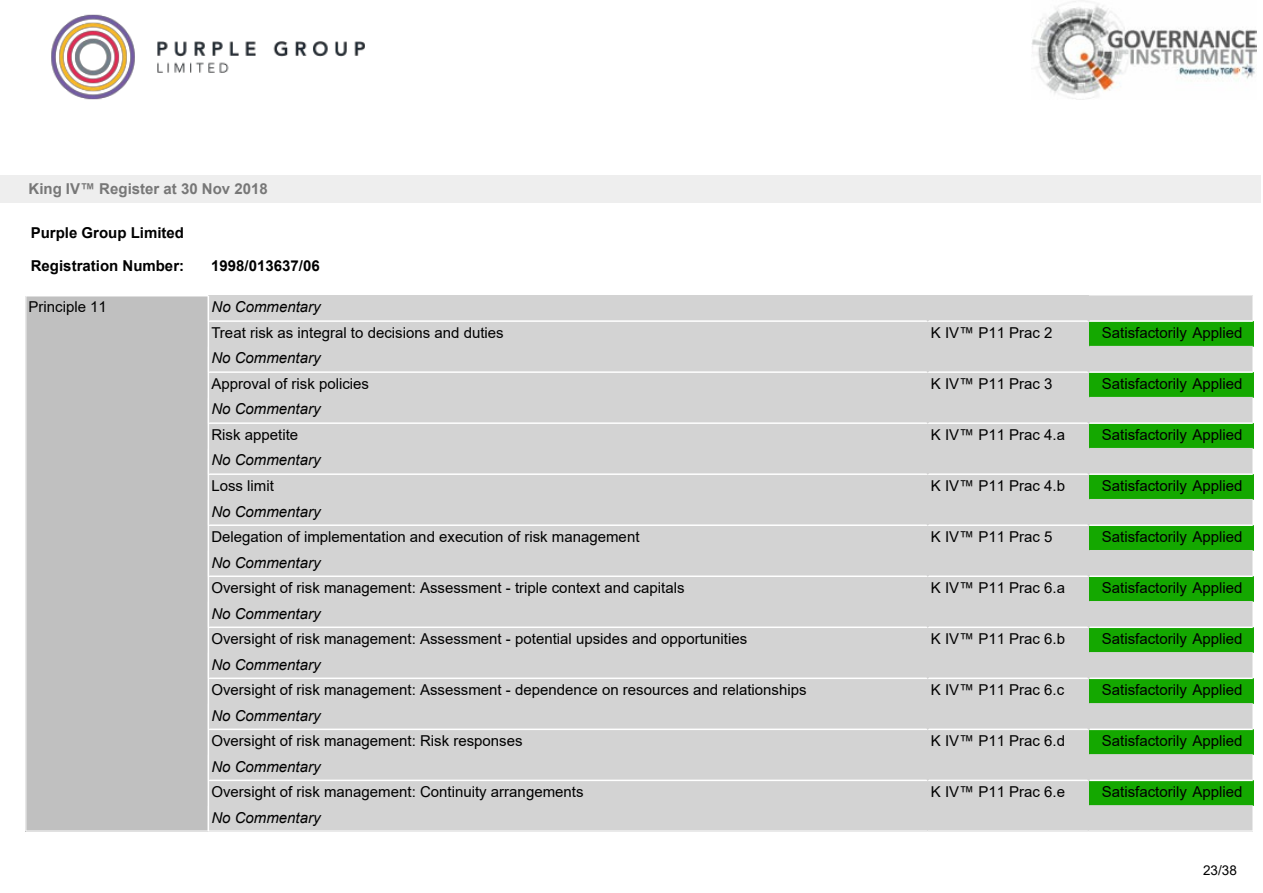
<style>
.page{position:relative;width:1263px;height:893px;background:#fff}
.page>*{position:absolute;margin:0;border:0;box-sizing:border-box;transform-origin:0 0}
.t1{font:15px "Arial";color:#000}
.t2{font:italic 15px "Arial";color:#000}
.t3{font:700 15px "Arial";color:#000}
.t4{font:700 15px "Arial";color:#777}
.t5{font:13.5px "Arial";color:#000}
</style>
<div class="page">
<img style="left:51px;top:14px;width:314px;height:86px">
<div style="left:0;top:176px;width:1260px;height:27px;background:#eee"></div>
<div style="left:26px;top:296px;width:182px;height:535px;background:#c0c0c0"></div>
<div style="left:208px;top:321px;width:720px;height:26px;background:#d3d3d3"></div>
<div style="left:928px;top:321px;width:161px;height:26px;background:#d3d3d3"></div>
<div style="left:1089px;top:321px;width:164px;height:26px;background:#14a800"></div>
<div style="left:208px;top:372px;width:720px;height:26px;background:#d3d3d3"></div>
<div style="left:928px;top:372px;width:161px;height:26px;background:#d3d3d3"></div>
<div style="left:1089px;top:372px;width:164px;height:26px;background:#14a800"></div>
<div style="left:208px;top:423px;width:720px;height:26px;background:#d3d3d3"></div>
<div style="left:928px;top:423px;width:161px;height:26px;background:#d3d3d3"></div>
<div style="left:1089px;top:423px;width:164px;height:26px;background:#14a800"></div>
<div style="left:208px;top:474px;width:720px;height:26px;background:#d3d3d3"></div>
<div style="left:928px;top:474px;width:161px;height:26px;background:#d3d3d3"></div>
<div style="left:1089px;top:474px;width:164px;height:26px;background:#14a800"></div>
<div style="left:208px;top:525px;width:720px;height:26px;background:#d3d3d3"></div>
<div style="left:928px;top:525px;width:161px;height:26px;background:#d3d3d3"></div>
<div style="left:1089px;top:525px;width:164px;height:26px;background:#14a800"></div>
<div style="left:208px;top:576px;width:720px;height:26px;background:#d3d3d3"></div>
<div style="left:928px;top:576px;width:161px;height:26px;background:#d3d3d3"></div>
<div style="left:1089px;top:576px;width:164px;height:26px;background:#14a800"></div>
<div style="left:208px;top:627px;width:720px;height:26px;background:#d3d3d3"></div>
<div style="left:928px;top:627px;width:161px;height:26px;background:#d3d3d3"></div>
<div style="left:1089px;top:627px;width:164px;height:26px;background:#14a800"></div>
<div style="left:208px;top:678px;width:720px;height:26px;background:#d3d3d3"></div>
<div style="left:928px;top:678px;width:161px;height:26px;background:#d3d3d3"></div>
<div style="left:1089px;top:678px;width:164px;height:26px;background:#14a800"></div>
<div style="left:208px;top:729px;width:720px;height:26px;background:#d3d3d3"></div>
<div style="left:928px;top:729px;width:161px;height:26px;background:#d3d3d3"></div>
<div style="left:1089px;top:729px;width:164px;height:26px;background:#14a800"></div>
<div style="left:208px;top:780px;width:720px;height:26px;background:#d3d3d3"></div>
<div style="left:928px;top:780px;width:161px;height:26px;background:#d3d3d3"></div>
<div style="left:1089px;top:780px;width:164px;height:26px;background:#14a800"></div>
<div style="left:208px;top:806px;width:720px;height:25px;background:#d3d3d3"></div>
<div style="left:928px;top:806px;width:161px;height:25px;background:#d3d3d3"></div>
<svg style="left:209px;top:296px;width:1044px;height:26px;background:#d5d5d5"></svg>
<svg style="left:209px;top:346px;width:1044px;height:27px;background:#d5d5d5"></svg>
<svg style="left:209px;top:397px;width:1044px;height:27px;background:#d5d5d5"></svg>
<svg style="left:209px;top:448px;width:1044px;height:27px;background:#d5d5d5"></svg>
<svg style="left:209px;top:499px;width:1044px;height:27px;background:#d5d5d5"></svg>
<svg style="left:209px;top:550px;width:1044px;height:27px;background:#d5d5d5"></svg>
<svg style="left:209px;top:601px;width:1044px;height:27px;background:#d5d5d5"></svg>
<svg style="left:209px;top:652px;width:1044px;height:27px;background:#d5d5d5"></svg>
<svg style="left:209px;top:703px;width:1044px;height:27px;background:#d5d5d5"></svg>
<svg style="left:209px;top:754px;width:1044px;height:27px;background:#d5d5d5"></svg>
<svg style="left:1088px;top:805px;width:165px;height:26px;background:#d2d3d2"></svg>
<hr style="left:26px;top:296px;width:183px;height:1px;background:#fff">
<hr style="left:26px;top:296px;width:1px;height:535px;background:#fff">
<hr style="left:208px;top:296px;width:1px;height:535px;background:#fff">
<img style="left:1032px;top:0;width:224px;height:99px">
<p class="t4" style="left:29px;top:183px;width:241px">King IV™ Register at 30 Nov 2018</p>
<p class="t3" style="left:31px;top:227px;width:155px">Purple Group Limited</p>
<p class="t3" style="left:31px;top:260px;width:155px">Registration Number:</p>
<p class="t3" style="left:211px;top:260px;width:110px">1998/013637/06</p>
<p class="t1" style="left:29px;top:301px;width:80px">Principle 11</p>
<p class="t2" style="left:212px;top:301px;width:111px">No Commentary</p>
<p class="t1" style="left:211px;top:327px;width:294px">Treat risk as integral to decisions and duties</p>
<p class="t1" style="left:931px;top:327px;width:123px">K IV™ P11 Prac 2</p>
<p class="t1" style="left:1102px;top:327px;width:142px">Satisfactorily Applied</p>
<p class="t2" style="left:211px;top:352px;width:111px">No Commentary</p>
<p class="t1" style="left:211px;top:378px;width:159px">Approval of risk policies</p>
<p class="t1" style="left:931px;top:378px;width:123px">K IV™ P11 Prac 3</p>
<p class="t1" style="left:1102px;top:378px;width:142px">Satisfactorily Applied</p>
<p class="t2" style="left:211px;top:403px;width:111px">No Commentary</p>
<p class="t1" style="left:211px;top:429px;width:88px">Risk appetite</p>
<p class="t1" style="left:931px;top:429px;width:136px">K IV™ P11 Prac 4.a</p>
<p class="t1" style="left:1102px;top:429px;width:142px">Satisfactorily Applied</p>
<p class="t2" style="left:211px;top:454px;width:111px">No Commentary</p>
<p class="t1" style="left:211px;top:480px;width:64px">Loss limit</p>
<p class="t1" style="left:931px;top:480px;width:136px">K IV™ P11 Prac 4.b</p>
<p class="t1" style="left:1102px;top:480px;width:142px">Satisfactorily Applied</p>
<p class="t2" style="left:211px;top:506px;width:111px">No Commentary</p>
<p class="t1" style="left:211px;top:531px;width:430px">Delegation of implementation and execution of risk management</p>
<p class="t1" style="left:931px;top:531px;width:123px">K IV™ P11 Prac 5</p>
<p class="t1" style="left:1102px;top:531px;width:142px">Satisfactorily Applied</p>
<p class="t2" style="left:211px;top:557px;width:111px">No Commentary</p>
<p class="t1" style="left:211px;top:582px;width:475px">Oversight of risk management: Assessment - triple context and capitals</p>
<p class="t1" style="left:931px;top:582px;width:136px">K IV™ P11 Prac 6.a</p>
<p class="t1" style="left:1102px;top:582px;width:142px">Satisfactorily Applied</p>
<p class="t2" style="left:211px;top:608px;width:111px">No Commentary</p>
<p class="t1" style="left:211px;top:633px;width:537px">Oversight of risk management: Assessment - potential upsides and opportunities</p>
<p class="t1" style="left:931px;top:633px;width:136px">K IV™ P11 Prac 6.b</p>
<p class="t1" style="left:1102px;top:633px;width:142px">Satisfactorily Applied</p>
<p class="t2" style="left:211px;top:659px;width:111px">No Commentary</p>
<p class="t1" style="left:211px;top:684px;width:597px">Oversight of risk management: Assessment - dependence on resources and relationships</p>
<p class="t1" style="left:931px;top:684px;width:135px">K IV™ P11 Prac 6.c</p>
<p class="t1" style="left:1102px;top:684px;width:142px">Satisfactorily Applied</p>
<p class="t2" style="left:211px;top:710px;width:111px">No Commentary</p>
<p class="t1" style="left:211px;top:735px;width:313px">Oversight of risk management: Risk responses</p>
<p class="t1" style="left:931px;top:735px;width:136px">K IV™ P11 Prac 6.d</p>
<p class="t1" style="left:1102px;top:735px;width:142px">Satisfactorily Applied</p>
<p class="t2" style="left:211px;top:761px;width:111px">No Commentary</p>
<p class="t1" style="left:211px;top:786px;width:374px">Oversight of risk management: Continuity arrangements</p>
<p class="t1" style="left:931px;top:786px;width:136px">K IV™ P11 Prac 6.e</p>
<p class="t1" style="left:1102px;top:786px;width:142px">Satisfactorily Applied</p>
<p class="t2" style="left:211px;top:812px;width:111px">No Commentary</p>
<p class="t5" style="left:1203px;top:866px;width:35px">23/38</p>
</div>
